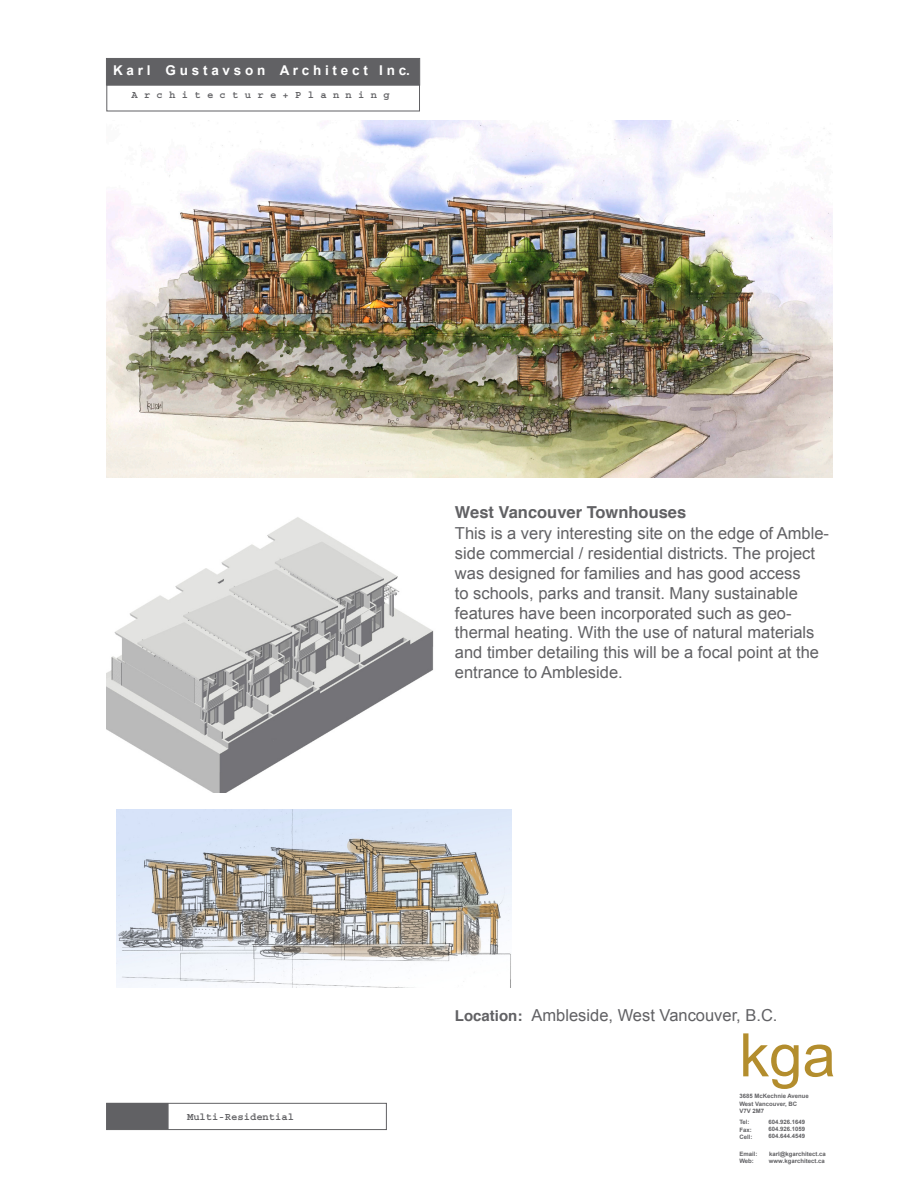
<style>
.page{position:relative;width:918px;height:1188px;background:#fff}
.page>*{position:absolute;margin:0;border:0;box-sizing:border-box;transform-origin:0 0}
.t1{font:60px "Arial";color:#b38d2d}
.t2{font:16.5px/19.8px "Arial";color:#616164}
.t3{font:700 16.5px "Helvetica";color:#616164}
.t4{font:700 15px "Helvetica";color:#616164}
.t5{font:700 13.5px "Arial";color:#fff}
.t6{font:700 10.5px "Courier";color:#616164}
.t7{font:700 6px "Arial";color:#616164}
</style>
<div class="page">
<div style="left:106px;top:58px;width:314px;height:27px;background:#616164"></div>
<div style="left:106px;top:84px;width:314px;height:27px;border:1px solid #616164"></div>
<div style="left:106px;top:1103px;width:281px;height:27px;border:1px solid #616164"></div>
<div style="left:106px;top:1103px;width:63px;height:27px;background:#616164"></div>
<img style="left:106px;top:120px;width:727px;height:358px">
<img style="left:106px;top:517px;width:328px;height:275px">
<img style="left:117px;top:809px;width:394px;height:179px">
<p class="t5" style="left:115px;top:63px;width:256px">K a r l G u s t a v s o n A r c h i t e c t</p>
<p class="t6" style="left:131px;top:90px;width:260px">A r c h i t e c t u r e + P l a n n i n g</p>
<p class="t5" style="left:113px;top:63px;width:298px">K a r l G u s t a v s o n A r c h i t e c t I n c.</p>
<p class="t6" style="left:187px;top:1111px;width:109px">Multi-Residential</p>
<p class="t3" style="left:455px;top:497px;width:233px">West Vancouver Townhouses</p>
<p class="t2" style="left:455px;top:524px;width:376px">This is a very interesting site on the edge of Amble&shy;side commercial / residential districts. The project was designed for families and has good access<br>to schools, parks and transit. Many sustainable features have been incorporated such as geo&shy;thermal heating. With the use of natural materials and timber detailing this will be a focal point at the entrance to Ambleside.</p>
<p class="t4" style="left:455px;top:1002px;width:69px">Location:</p>
<p class="t2" style="left:531px;top:1005px;width:248px">Ambleside, West Vancouver, B.C.</p>
<p class="t1" style="left:739px;top:1022px;width:98px">kga</p>
<p class="t7" style="left:739px;top:1093px;width:71px">3685 McKechnie Avenue</p>
<p class="t7" style="left:739px;top:1100px;width:59px">West Vancouver, BC</p>
<p class="t7" style="left:739px;top:1107px;width:26px">V7V 2M7</p>
<p class="t7" style="left:739px;top:1151px;width:20px">Email:</p>
<p class="t7" style="left:769px;top:1151px;width:58px">karl@kgarchitect.ca</p>
<p class="t7" style="left:739px;top:1158px;width:16px">Web:</p>
<p class="t7" style="left:769px;top:1158px;width:57px">www.kgarchitect.ca</p>
<p class="t7" style="left:768px;top:1119px;width:38px">604.926.1649</p>
<p class="t7" style="left:768px;top:1126px;width:38px">604.926.1059</p>
<p class="t7" style="left:768px;top:1133px;width:38px">604.644.4549</p>
<p class="t7" style="left:739px;top:1119px;width:12px">Tel:</p>
<p class="t7" style="left:739px;top:1126px;width:14px">Fax:</p>
<p class="t7" style="left:739px;top:1133px;width:15px">Cell:</p>
</div>
